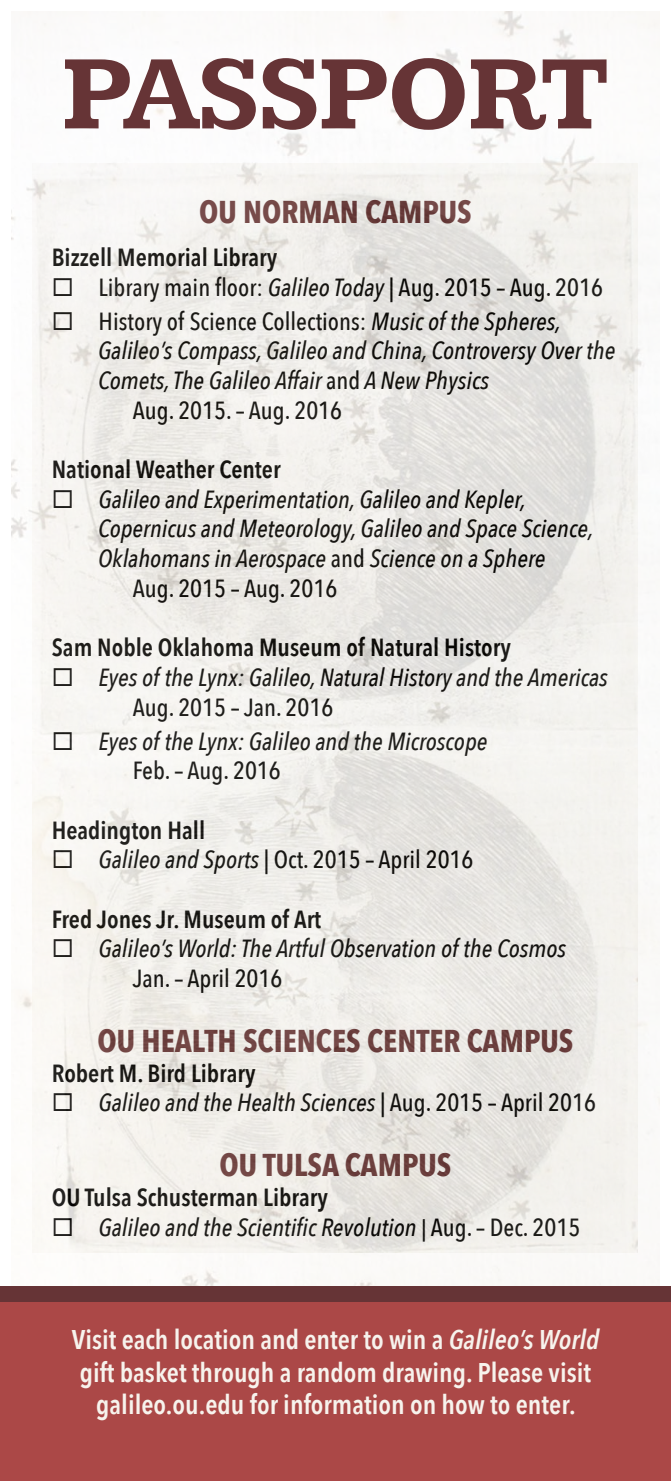
<style>
.page{position:relative;width:671px;height:1481px;background:#fff}
.page>*{position:absolute;margin:0;border:0;box-sizing:border-box;transform-origin:0 0}
.t1{font:700 108px "Kameron";letter-spacing:-.025em;color:#663436}
.t2{font:700 31.5px "Avenir Next Condensed";color:#663436}
.t3{font:600 27px/32.4px "Avenir Next Condensed";color:#f7f3ed;text-align:center}
.t4{font:italic 500 24.75px/29.7px "Avenir Next Condensed";color:#000}
.t5{font:500 24.75px "Avenir Next Condensed";color:#000}
.t6{font:600 24.75px "Avenir Next Condensed";color:#000}
.s1{font-style:italic}
.s2{font-style:normal}
.s3{font-style:normal;font-size:22.5px}
</style>
<div class="page">
<img style="left:11px;top:11px;width:648px;height:1275px">
<div style="left:0;top:1294px;width:670px;height:186px;background:#ab4847"></div>
<div style="left:0;top:1286px;width:670px;height:15px;background:#663436"></div>
<img style="left:32px;top:164px;width:605px;height:1088px">
<h1 class="t1" style="left:61px;top:29px;width:549px">PASSPORT</h1>
<p class="t2" style="left:199px;top:192px;width:274px">OU NORMAN CAMPUS</p>
<p class="t6" style="left:52px;top:236px;width:227px">Bizzell Memorial Library</p>
<p class="t5" style="left:52px;top:272px;width:552px">◻ Library main floor: <span class="s1">Galileo Today</span> | Aug. 2015 – Aug. 2016</p>
<p class="t5" style="left:52px;top:306px;width:510px">◻ History of Science Collections: <span class="s1">Music of the Spheres,</span></p>
<p class="t4" style="left:98px;top:336px;width:518px">Galileo’s Compass, Galileo and China, Controversy Over the</p>
<p class="t4" style="left:98px;top:365px;width:392px">Comets, The Galileo Affair <span class="s2">and</span> A New Physics</p>
<p class="t5" style="left:133px;top:395px;width:211px">Aug. 2015. – Aug. 2016</p>
<p class="t6" style="left:52px;top:448px;width:230px">National Weather Center</p>
<p class="t4" style="left:52px;top:484px;width:476px">◻ Galileo and Experimentation, Galileo and Kepler,</p>
<p class="t4" style="left:98px;top:514px;width:497px">Copernicus and Meteorology, Galileo and Space Science,</p>
<p class="t4" style="left:98px;top:543px;width:449px">Oklahomans in Aerospace <span class="s2">and</span> Science on a Sphere</p>
<p class="t5" style="left:133px;top:573px;width:206px">Aug. 2015 – Aug. 2016</p>
<p class="t6" style="left:52px;top:626px;width:460px">Sam Noble Oklahoma Museum of Natural History</p>
<p class="t4" style="left:133px;top:662px;width:476px;text-indent:-81px">◻ Eyes of the Lynx: Galileo, Natural History and the Americas<br><span class="s2">Aug. 2015 – Jan. 2016</span></p>
<p class="t4" style="left:133px;top:726px;width:356px;text-indent:-81px">◻ Eyes of the Lynx: Galileo and the Microscope<br><span class="s2">Feb. – Aug. 2016</span></p>
<p class="t6" style="left:52px;top:808px;width:155px">Headington Hall</p>
<p class="t5" style="left:52px;top:844px;width:423px">◻ <span class="s1">Galileo and Sports</span> | Oct. 2015 – April 2016</p>
<p class="t6" style="left:52px;top:897px;width:271px">Fred Jones Jr. Museum of Art</p>
<p class="t4" style="left:133px;top:934px;width:434px;text-indent:-81px">◻ Galileo’s World: The Artful Observation of the Cosmos<br><span class="s2">Jan. – April 2016</span></p>
<p class="t2" style="left:98px;top:1021px;width:477px">OU HEALTH SCIENCES CENTER CAMPUS</p>
<p class="t6" style="left:52px;top:1051px;width:205px">Robert M. Bird Library</p>
<p class="t4" style="left:52px;top:1087px;width:545px">◻ Galileo and the Health Sciences <span class="s2">| Aug. 2015 – April 2016</span></p>
<p class="t2" style="left:219px;top:1145px;width:233px">OU TU LSA CAMPUS</p>
<p class="t6" style="left:52px;top:1176px;width:277px">OU Tulsa Schusterman Library</p>
<p class="t4" style="left:52px;top:1212px;width:530px">◻ Galileo and the Scientific Revolution <span class="s3">|</span> <span class="s2">Aug. – Dec. 2015</span></p>
<p class="t3" style="left:72px;top:1322px;width:529px">Visit each location and enter to win a <span class="s1">Galileo’s World </span>gift basket through a random drawing. Please visit galileo.ou.edu for information on how to enter.</p>
</div>
